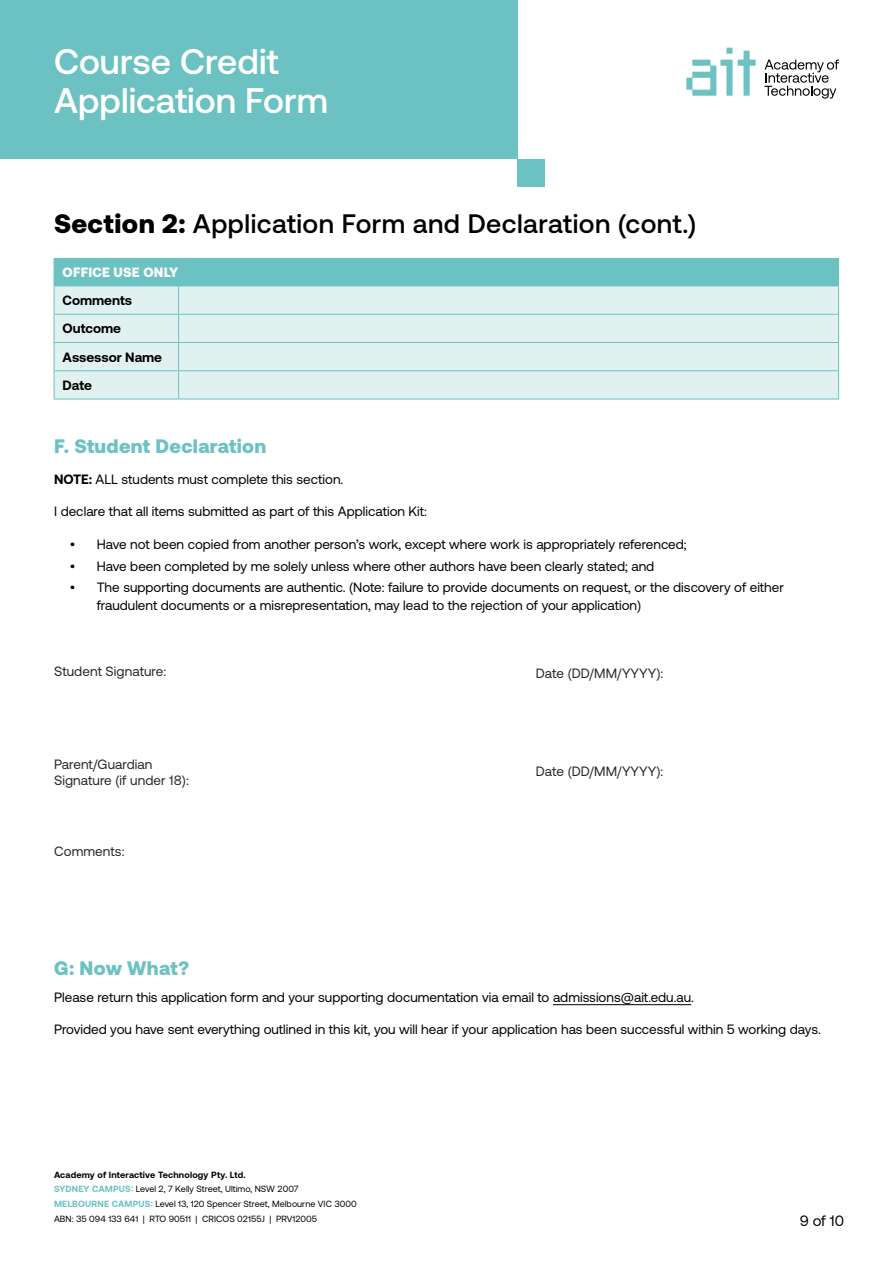
<style>
.page{position:relative;width:893px;height:1263px;background:#fff}
.page>*{position:absolute;margin:0;border:0;box-sizing:border-box;transform-origin:0 0}
.t1{font:500 35.55px/39.2px "Aeonik";color:#fff}
.t2{font:500 26.7px "Aeonik";letter-spacing:.015em;color:#000}
.t3{font:900 19.5px "Aeonik";letter-spacing:.015em;color:#6cc2c2}
.t4{font:15px "Aeonik";color:#000}
.t5{font:13.5px/17.5px "Aeonik";color:#000}
.t6{font:13.5px/16px "Aeonik";letter-spacing:.005em;color:#282829}
.t7{font:700 13.5px/28.2px "Aeonik";color:#000}
.t8{font:900 13.5px "Aeonik";letter-spacing:.015em;color:#fff}
.t9{font:9px/14.7px "Aeonik";letter-spacing:.005em;color:#000}
.s1{font-weight:900}
.s2{font-weight:700}
.s3{font-weight:700;color:#6cc2c2}
</style>
<div class="page">
<svg style="left:686px;top:48px;width:46px;height:48px"></svg>
<svg style="left:738px;top:51px;width:18px;height:45px"></svg>
<svg style="left:764px;top:60px;width:75px;height:39px"></svg>
<div style="left:0;top:0;width:518px;height:159px;background:#6cc2c2"></div>
<div style="left:518px;top:159px;width:27px;height:27px;background:#6cc2c2"></div>
<div style="left:54px;top:258px;width:785px;height:28px;background:#6cc2c2"></div>
<div style="left:55px;top:287px;width:783px;height:112px;background:#e1f1f0"></div>
<hr style="left:54px;top:286px;width:125px;height:1px;background:#6cc2c2">
<hr style="left:179px;top:286px;width:660px;height:1px;background:#6cc2c2">
<hr style="left:54px;top:314px;width:125px;height:1px;background:#6cc2c2">
<hr style="left:179px;top:314px;width:660px;height:1px;background:#6cc2c2">
<hr style="left:54px;top:342px;width:125px;height:1px;background:#6cc2c2">
<hr style="left:179px;top:342px;width:660px;height:1px;background:#6cc2c2">
<svg style="left:54px;top:286px;width:1px;height:113px"></svg>
<hr style="left:54px;top:370px;width:125px;height:1px;background:#6cc2c2">
<hr style="left:54px;top:399px;width:125px;height:1px;background:#6cc2c2">
<svg style="left:178px;top:286px;width:1px;height:113px"></svg>
<hr style="left:179px;top:370px;width:660px;height:1px;background:#6cc2c2">
<svg style="left:838px;top:286px;width:1px;height:113px"></svg>
<hr style="left:179px;top:399px;width:660px;height:1px;background:#6cc2c2">
<hr style="left:553px;top:1004px;width:138px;height:1px;background:#000">
<h1 class="t1" style="left:54px;top:42px;width:275px">Course Credit<br>Application Form</h1>
<h2 class="t2" style="left:54px;top:209px;width:644px"><span class="s1">Section 2:</span> Application Form and Declaration (cont.)</h2>
<p class="t8" style="left:63px;top:264px;width:117px">OFFICE USE ONLY</p>
<p class="t7" style="left:63px;top:286px;width:101px">Comments<br>Outcome<br>Assessor Name<br>Date</p>
<h3 class="t3" style="left:54px;top:435px;width:214px">F. Student Declaration</h3>
<p class="t5" style="left:54px;top:470px;width:291px"><span class="s2">NOTE:</span> ALL students must complete this section.</p>
<p class="t5" style="left:54px;top:503px;width:374px">I declare that all items submitted as part of this Application Kit:</p>
<p class="t5" style="left:70px;top:535px;width:618px">• Have not been copied from another person’s work, except where work is appropriately referenced;</p>
<p class="t5" style="left:70px;top:557px;width:586px">• Have been completed by me solely unless where other authors have been clearly stated; and</p>
<p class="t5" style="left:97px;top:579px;width:689px;text-indent:-27px">• The supporting documents are authentic. (Note: failure to provide documents on request, or the discovery of either fraudulent documents or a misrepresentation, may lead to the rejection of your application)</p>
<p class="t6" style="left:54px;top:664px;width:114px">Student Signature:</p>
<p class="t6" style="left:54px;top:756px;width:136px">Parent/Guardian<br>Signature (if under 18):</p>
<p class="t6" style="left:54px;top:843px;width:72px">Comments:</p>
<h3 class="t3" style="left:54px;top:956px;width:136px">G: Now What?</h3>
<p class="t6" style="left:536px;top:665px;width:129px">Date (DD/MM/YYYY):</p>
<p class="t6" style="left:536px;top:763px;width:129px">Date (DD/MM/YYYY):</p>
<p class="t5" style="left:54px;top:988px;width:641px">Please return this application form and your supporting documentation via email to admissions@ait.edu.au.</p>
<p class="t5" style="left:54px;top:1021px;width:768px">Provided you have sent everything outlined in this kit, you will hear if your application has been successful within 5 working days.</p>
<p class="t9" style="left:54px;top:1167px;width:304px"><span class="s2">Academy of Interactive Technology Pty. Ltd.<br></span><span class="s3">SYDNEY CAMPUS:</span> Level 2, 7 Kelly Street, Ultimo, NSW 2007<br><span class="s3">MELBOURNE CAMPUS:</span> Level 13, 120 Spencer Street, Melbourne VIC 3000<br>ABN: 35 094 133 641 | RTO 90511 | CRICOS 02155J | PRV12005</p>
<p class="t4" style="left:800px;top:1212px;width:46px">9 of 10</p>
</div>
